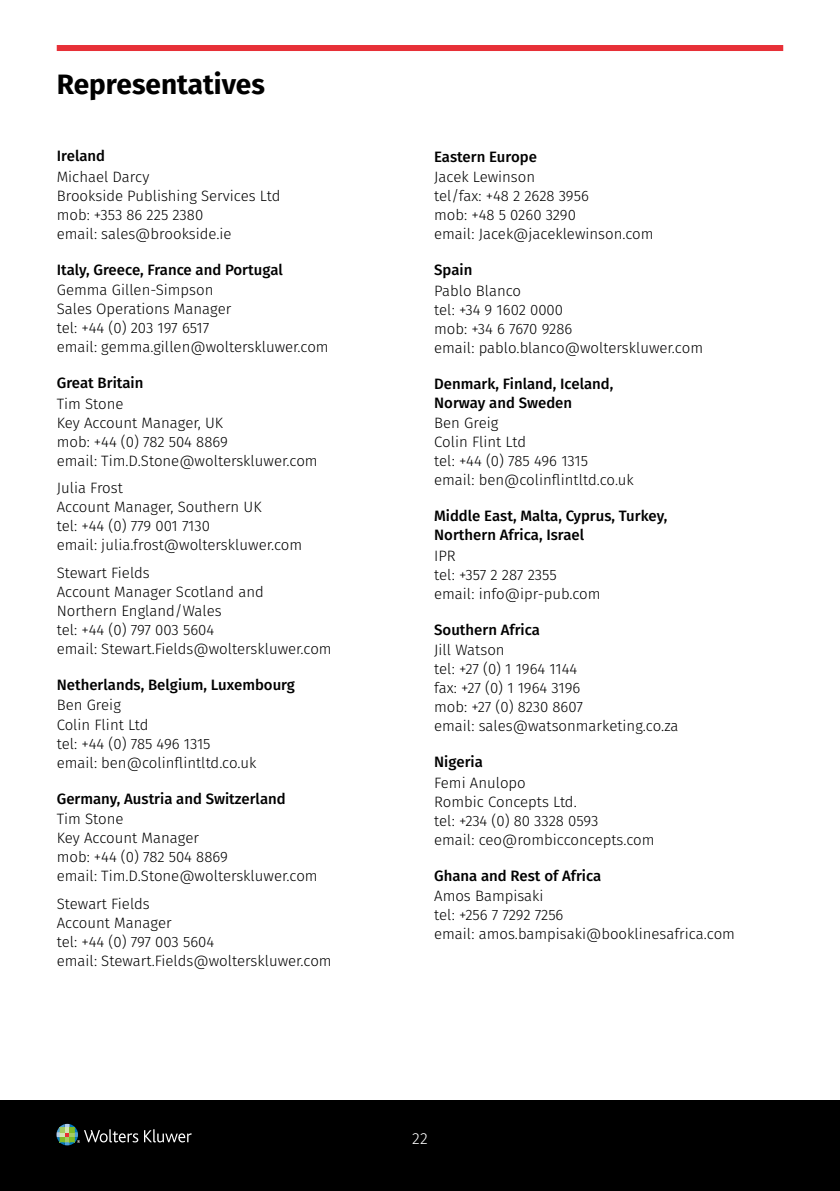
<style>
.page{position:relative;width:840px;height:1191px;background:#fff}
.page>*{position:absolute;margin:0;border:0;box-sizing:border-box;transform-origin:0 0}
.t1{font:700 28px "Fira Sans";color:#000}
.t2{font:300 16px "Fira Sans";color:#fff}
.t3{font:300 15px/19px "Fira Sans";color:#000}
.t4{font:500 15px/19px "Fira Sans";color:#000}
</style>
<div class="page">
<div style="left:0;top:1101px;width:839px;height:90px;background:#000"></div>
<div style="left:57px;top:45px;width:725px;height:6px;background:#e73037"></div>
<svg style="left:144px;top:1129px;width:48px;height:13px"></svg>
<svg style="left:56px;top:1123px;width:82px;height:22px"></svg>
<h1 class="t1" style="left:57px;top:61px;width:209px">Representatives</h1>
<p class="t4" style="left:57px;top:146px;width:50px">Ireland</p>
<p class="t3" style="left:57px;top:167px;width:225px">Michael Darcy<br>Brookside Publishing Services Ltd mob: +353 86 225 2380<br>email: sales@brookside.ie</p>
<p class="t4" style="left:57px;top:259px;width:227px">Italy, Greece, France and Portugal</p>
<p class="t3" style="left:57px;top:280px;width:273px">Gemma Gillen-Simpson<br>Sales Operations Manager<br>tel: +44 (0) 203 197 6517<br>email: gemma.gillen@wolterskluwer.com</p>
<p class="t4" style="left:57px;top:373px;width:88px">Great Britain</p>
<p class="t3" style="left:57px;top:394px;width:262px">Tim Stone<br>Key Account Manager, UK<br>mob: +44 (0) 782 504 8869<br>email: Tim.D.Stone@wolterskluwer.com</p>
<p class="t3" style="left:57px;top:478px;width:247px">Julia Frost<br>Account Manager, Southern UK<br>tel: +44 (0) 779 001 7130<br>email: julia.frost@wolterskluwer.com</p>
<p class="t3" style="left:57px;top:563px;width:276px">Stewart Fields<br>Account Manager Scotland and<br>Northern England/Wales<br>tel: +44 (0) 797 003 5604<br>email: Stewart.Fields@wolterskluwer.com</p>
<p class="t4" style="left:57px;top:674px;width:240px">Netherlands, Belgium, Luxembourg</p>
<p class="t3" style="left:57px;top:695px;width:201px">Ben Greig<br>Colin Flint Ltd<br>tel: +44 (0) 785 496 1315<br>email: ben@colinflintltd.co.uk</p>
<p class="t4" style="left:57px;top:788px;width:230px">Germany, Austria and Switzerland</p>
<p class="t3" style="left:57px;top:809px;width:262px">Tim Stone<br>Key Account Manager<br>mob: +44 (0) 782 504 8869<br>email: Tim.D.Stone@wolterskluwer.com</p>
<p class="t3" style="left:57px;top:893px;width:276px">Stewart Fields<br>Account Manager<br>tel: +44 (0) 797 003 5604<br>email: Stewart.Fields@wolterskluwer.com</p>
<p class="t4" style="left:434px;top:146px;width:104px">Eastern Europe</p>
<p class="t3" style="left:434px;top:167px;width:221px">Jacek Lewinson<br>tel/fax: +48 2 2628 3956<br>mob: +48 5 0260 3290<br>email: Jacek@jaceklewinson.com</p>
<p class="t4" style="left:434px;top:260px;width:40px">Spain</p>
<p class="t3" style="left:434px;top:281px;width:270px">Pablo Blanco<br>tel: +34 9 1602 0000<br>mob: +34 6 7670 9286<br>email: pablo.blanco@wolterskluwer.com</p>
<p class="t4" style="left:434px;top:373px;width:181px">Denmark, Finland, Iceland,<br>Norway and Sweden</p>
<p class="t3" style="left:434px;top:413px;width:201px">Ben Greig<br>Colin Flint Ltd<br>tel: +44 (0) 785 496 1315<br>email: ben@colinflintltd.co.uk</p>
<p class="t4" style="left:434px;top:505px;width:234px">Middle East, Malta, Cyprus, Turkey,<br>Northern Africa, Israel</p>
<p class="t3" style="left:434px;top:546px;width:168px">IPR<br>tel: +357 2 287 2355 email: info@ipr-pub.com</p>
<p class="t4" style="left:434px;top:619px;width:107px">Southern Africa</p>
<p class="t3" style="left:434px;top:640px;width:246px">Jill Watson<br>tel: +27 (0) 1 1964 1144<br>fax: +27 (0) 1 1964 3196<br>mob: +27 (0) 8230 8607<br>email: sales@watsonmarketing.co.za</p>
<p class="t4" style="left:434px;top:751px;width:50px">Nigeria</p>
<p class="t3" style="left:434px;top:772px;width:222px">Femi Anulopo<br>Rombic Concepts Ltd.<br>tel: +234 (0) 80 3328 0593<br>email: ceo@rombicconcepts.com</p>
<p class="t4" style="left:434px;top:865px;width:169px">Ghana and Rest of Africa</p>
<p class="t3" style="left:434px;top:886px;width:302px">Amos Bampisaki<br>tel: +256 7 7292 7256<br>email: amos.bampisaki@booklinesafrica.com</p>
<p class="t2" style="left:412px;top:1127px;width:17px">22</p>
</div>
